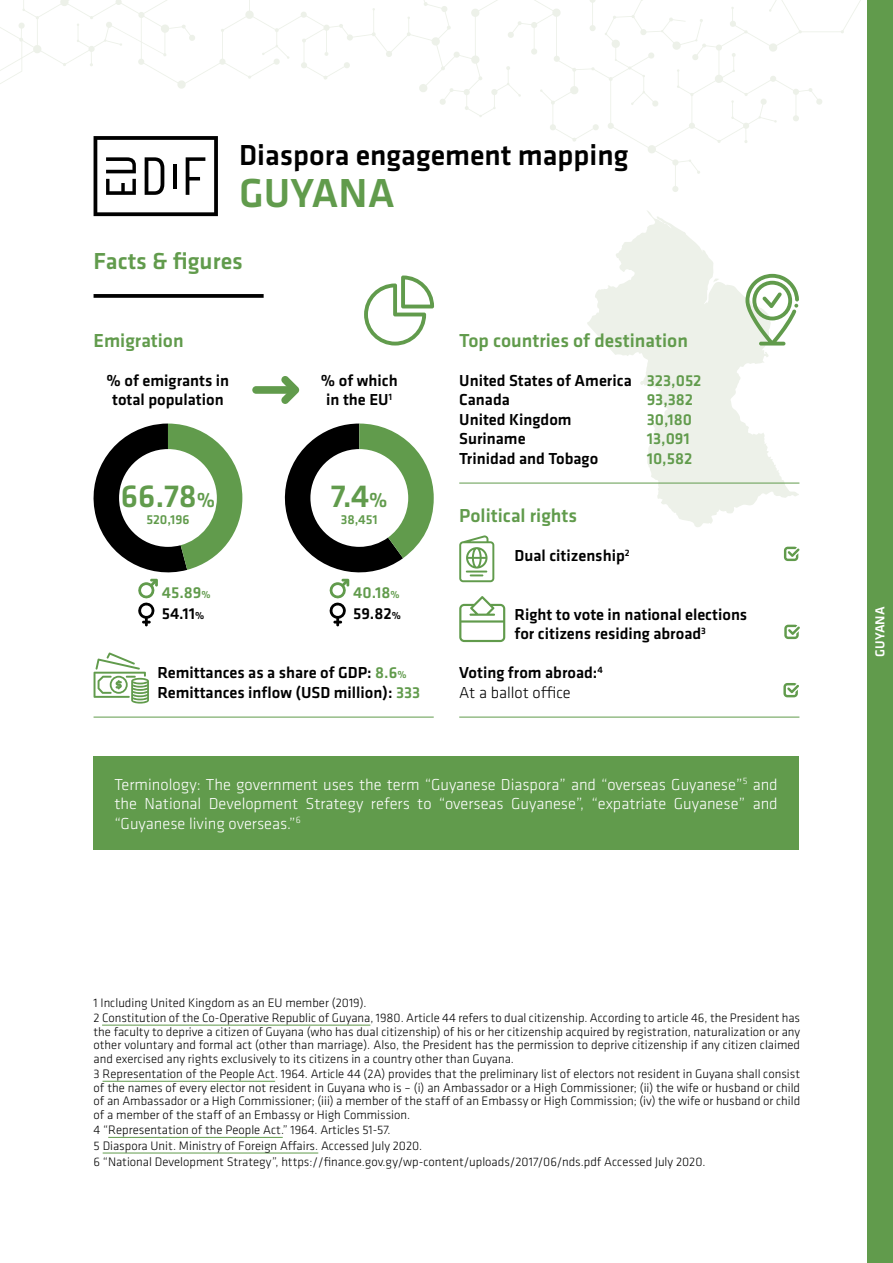
<style>
.page{position:relative;width:893px;height:1263px;background:#fff}
.page>*{position:absolute;margin:0;border:0;box-sizing:border-box;transform-origin:0 0}
.t1{font:500 42px "Klavika";color:#619b4c}
.t2{font:500 33px "Klavika";color:#619b4c}
.t3{font:500 30px "Klavika";color:#000}
.t4{font:500 24px "Klavika";color:#619b4c}
.t5{font:500 19.5px "Klavika";color:#619b4c}
.t6{font:500 16.5px/19.5px "Klavika";color:#000}
.t7{font:300 16.5px/19.5px "Klavika";color:#fff;text-align:justify}
.t8{font:500 16.5px/19.5px "Klavika";color:#619b4c}
.t9{font:500 13.5px "Klavika";color:#619b4c}
.t10{font:500 13.5px "Klavika";color:#fff}
.t11{font:300 12.75px/13.5px "Klavika";color:#000}
.s1{font-size:21px}
.s2{font-size:10.5px}
.s3{color:#000}
.s4{font-size:10.5px;color:#000}
.s5{color:#619b4c}
.s6{font-size:10.5px;color:#619b4c}
.s7{font-weight:300}
</style>
<div class="page">
<div style="left:867px;top:0;width:26px;height:1263px;background:#619b4c"></div>
<svg style="left:587px;top:216px;width:212px;height:311px;fill:#f3f6f1"></svg>
<svg style="left:94px;top:294px;width:170px;height:4px"></svg>
<hr style="left:94px;top:717px;width:340px;height:1px;background:#619b4c">
<hr style="left:459px;top:483px;width:340px;height:1px;background:#619b4c">
<svg style="left:745px;top:274px;width:54px;height:71px"></svg>
<svg style="left:364px;top:275px;width:70px;height:70px"></svg>
<svg style="left:94px;top:423px;width:148px;height:203px"></svg>
<svg style="left:284px;top:423px;width:150px;height:203px"></svg>
<svg style="left:94px;top:652px;width:55px;height:51px"></svg>
<svg style="left:0;top:0;width:861px;height:216px"></svg>
<hr style="left:173px;top:164px;width:4px;height:25px;background:#000">
<svg style="left:252px;top:376px;width:48px;height:28px"></svg>
<hr style="left:459px;top:717px;width:340px;height:1px;background:#619b4c">
<svg style="left:784px;top:625px;width:16px;height:14px"></svg>
<svg style="left:783px;top:683px;width:16px;height:14px"></svg>
<svg style="left:784px;top:547px;width:15px;height:14px"></svg>
<svg style="left:459px;top:535px;width:35px;height:47px"></svg>
<svg style="left:459px;top:596px;width:46px;height:46px"></svg>
<div style="left:93px;top:756px;width:706px;height:94px;background:#619b4c"></div>
<hr style="left:102px;top:1025px;width:268px;height:1px;background:#619b4c">
<hr style="left:103px;top:1081px;width:172px;height:1px;background:#619b4c">
<hr style="left:108px;top:1137px;width:175px;height:1px;background:#619b4c">
<hr style="left:103px;top:1153px;width:215px;height:1px;background:#619b4c">
<h3 class="t3" style="left:239px;top:135px;width:391px">Diaspora engagement mapping</h3>
<h1 class="t1" style="left:239px;top:165px;width:157px">GUYANA</h1>
<h3 class="t4" style="left:94px;top:244px;width:151px">Facts &amp; figures</h3>
<h3 class="t5" style="left:94px;top:327px;width:92px">Emigration</h3>
<p class="t6" style="left:107px;top:370px;width:124px;text-align:center">% of emigrants in total population</p>
<p class="t6" style="left:321px;top:370px;width:78px;text-align:center">% of which in the EU<sup>1</sup></p>
<h2 class="t2" style="left:121px;top:474px;width:96px">66.78<span class="s1">%</span></h2>
<h2 class="t2" style="left:331px;top:474px;width:58px">7.4<span class="s1">%</span></h2>
<p class="t9" style="left:146px;top:510px;width:45px">520,196</p>
<p class="t9" style="left:341px;top:510px;width:38px">38,451</p>
<p class="t8" style="left:162px;top:582px;width:50px;line-height:20.1px">45.89<span class="s2">%<br></span><span class="s3">54.11</span><span class="s4">%</span></p>
<p class="t8" style="left:353px;top:582px;width:49px;line-height:20.2px">40.18<span class="s2">%<br></span><span class="s3">59.82</span><span class="s4">%</span></p>
<p class="t6" style="left:157px;top:662px;width:264px">Remittances as a share of GDP: <span class="s5">8.6</span><span class="s6">%<br></span>Remittances inflow (USD million): <span class="s5">333</span></p>
<h3 class="t5" style="left:459px;top:327px;width:230px">Top countries of destination</h3>
<p class="t6" style="left:459px;top:370px;width:174px">United States of America<br>Canada<br>United Kingdom<br>Suriname<br>Trinidad and Tobago</p>
<p class="t8" style="left:647px;top:370px;width:56px">323,052<br>93,382<br>30,180<br>13,091<br>10,582</p>
<h3 class="t5" style="left:459px;top:502px;width:119px">Political rights</h3>
<p class="t6" style="left:514px;top:545px;width:117px">Dual citizenship<sup>2</sup></p>
<p class="t6" style="left:514px;top:604px;width:234px">Right to vote in national elections for citizens residing abroad<sup>3</sup></p>
<p class="t6" style="left:459px;top:662px;width:145px">Voting from abroad:<sup>4<br></sup><span class="s7">At a ballot office</span></p>
<p class="t7" style="left:114px;top:774px;width:665px">Terminology: The government uses the term “Guyanese Diaspora” and “overseas Guyanese”<sup>5</sup> and the National Development Strategy refers to “overseas Guyanese”, “expatriate Guyanese” and “Guyanese living overseas.”<sup>6</sup></p>
<p class="t11" style="left:94px;top:994px;width:708px;line-height:15.6px">1 Including United Kingdom as an EU member (2019).<br>2 Constitution of the Co-Operative Republic of Guyana, 1980. Article 44 refers to dual citizenship. According to article 46, the President has</p>
<p class="t11" style="left:94px;top:1024px;width:708px;text-align:justify">the faculty to deprive a citizen of Guyana (who has dual citizenship) of his or her citizenship acquired by registration, naturalization or any other voluntary and formal act (other than marriage). Also, the President has the permission to deprive citizenship if any citizen claimed and exercised any rights exclusively to its citizens in a country other than Guyana.</p>
<p class="t11" style="left:94px;top:1067px;width:708px;text-align:justify">3 Representation of the People Act. 1964. Article 44 (2A) provides that the preliminary list of electors not resident in Guyana shall consist of the names of every elector not resident in Guyana who is – (i) an Ambassador or a High Commissioner; (ii) the wife or husband or child of an Ambassador or a High Commissioner; (iii) a member of the staff of an Embassy or High Commission; (iv) the wife or husband or child of a member of the staff of an Embassy or High Commission.</p>
<p class="t11" style="left:94px;top:1122px;width:613px;line-height:15.6px">4 “Representation of the People Act.” 1964. Articles 51-57.<br>5 Diaspora Unit. Ministry of Foreign Affairs. Accessed July 2020.<br>6 “National Development Strategy”, https://finance.gov.gy/wp-content/uploads/2017/06/nds.pdf Accessed July 2020.</p>
<p class="t10" style="left:871px;top:656px;width:52px;rotate:-90deg">GUYANA</p>
</div>
